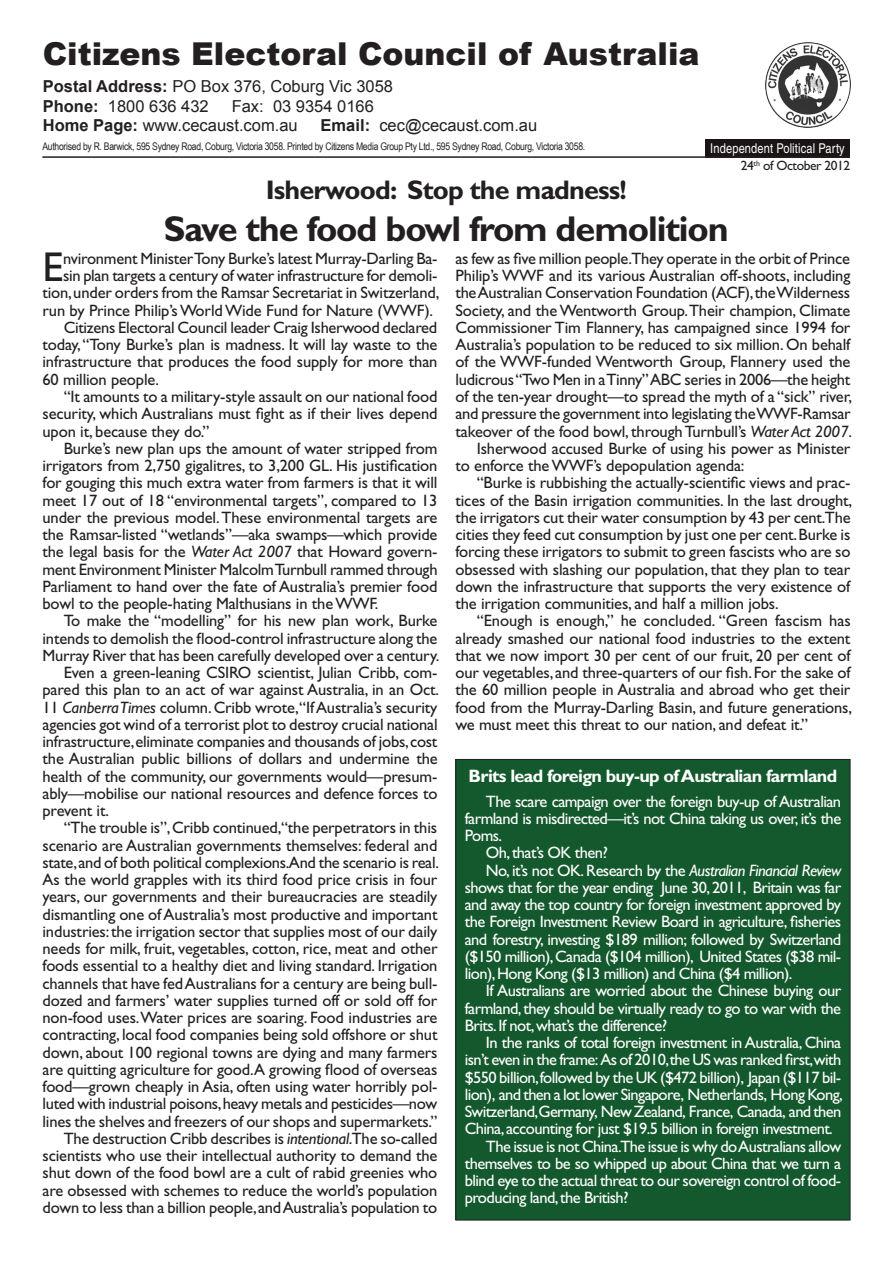
<style>
.page{position:relative;width:893px;height:1263px;background:#fff}
.page>*{position:absolute;margin:0;border:0;box-sizing:border-box;transform-origin:0 0}
.bt1{font:41.85px "Gill Sans";color:#231f20}
.bt1-2{font:700 36px "Gill Sans";letter-spacing:-.03em;color:#231f20}
.hl16{font:900 31.5px "Arial";color:#231f20}
.bt1-3{font:700 27px "Gill Sans";letter-spacing:-.03em;color:#231f20}
.bt1-4{font:700 18px "Gill Sans";letter-spacing:-.035em;color:#fff}
.bt1-5{font:16.5px/17.2px "Gill Sans";letter-spacing:-.01em;color:#231f20;text-align:justify}
.bt1-6{font:16.5px/17.2px "Gill Sans";letter-spacing:-.035em;color:#fff;text-align:justify}
.t1{font:16.5px "Arial";color:#231f20}
.bt1-7{font:condensed 13.5px "Helvetica";letter-spacing:.01em;color:#fff}
.bt1-8{font:13.5px "Gill Sans";letter-spacing:-.03em;color:#231f20}
.t2{font:10.5px "Arial Narrow";letter-spacing:-.025em;color:#231f20}
.s1{font-weight:700}
.s2{font-style:italic}
</style>
<div class="page">
<img style="left:765px;top:43px;width:85px;height:85px">
<div style="left:705px;top:139px;width:145px;height:18px;background:#1a1415"></div>
<hr style="left:42px;top:156px;width:808px;height:2px;background:#231f20">
<div style="left:456px;top:759px;width:394px;height:461px;background:#14592d"></div>
<p class="hl16" style="left:43px;top:31px;width:658px">Citizens Electoral Council of Australia</p>
<p class="t1" style="left:43px;top:75px;width:352px"><span class="s1">Postal Address:</span> PO Box 376, Coburg Vic 3058</p>
<p class="t1" style="left:43px;top:95px;width:168px"><span class="s1">Phone:</span> 1800 636 432</p>
<p class="t1" style="left:232px;top:95px;width:144px">Fax: 03 9354 0166</p>
<p class="t1" style="left:43px;top:114px;width:256px"><span class="s1">Home Page:</span> www.cecaust.com.au</p>
<p class="t1" style="left:321px;top:114px;width:218px"><span class="s1">Email:</span> cec@cecaust.com.au</p>
<p class="t2" style="left:42px;top:138px;width:544px">Authorised by R. Barwick, 595 Sydney Road, Coburg, Victoria 3058. Printed by Citizens Media Group Pty Ltd., 595 Sydney Road, Coburg, Victoria 3058.</p>
<p class="bt1-7" style="left:710px;top:141px;width:136px">Independent Political Party</p>
<p class="bt1-8" style="left:741px;top:158px;width:111px">24<sup>th</sup> of October 2012</p>
<p class="bt1-3" style="left:266px;top:174px;width:363px">Isherwood: Stop the madness!</p>
<p class="bt1-2" style="left:164px;top:207px;width:567px">Save the food bowl from demolition</p>
<p class="bt1" style="left:43px;top:243px;width:22px">E</p>
<p class="bt1-5" style="left:63px;top:250px;width:376px">nvironment Minister Tony Burke’s latest Murray-Darling Ba-</p>
<p class="bt1-5" style="left:63px;top:267px;width:376px">sin plan targets a century of water infrastructure for demoli-</p>
<p class="bt1-5" style="left:43px;top:284px;width:398px">tion, under orders from the Ramsar Secretariat in Switzerland,</p>
<p class="bt1-5" style="left:43px;top:302px;width:392px">run by Prince Philip’s World Wide Fund for Nature (WWF).</p>
<p class="bt1-5" style="left:43px;top:319px;width:396px;text-indent:21px">Citizens Electoral Council leader Craig Isherwood declared today, “Tony Burke’s plan is madness. It will lay waste to the infrastructure that produces the food supply for more than 60 million people.</p>
<p class="bt1-5" style="left:43px;top:388px;width:396px;text-indent:21px">“It amounts to a military-style assault on our national food security, which Australians must fight as if their lives depend upon it, because they do.”</p>
<p class="bt1-5" style="left:43px;top:440px;width:397px;text-indent:21px">Burke’s new plan ups the amount of water stripped from irrigators from 2,750 gigalitres, to 3,200 GL. His justification for gouging this much extra water from farmers is that it will meet 17 out of 18 “environmental targets”, compared to 13 under the previous model. These environmental targets are the Ramsar-listed “wetlands”—aka swamps—which provide the legal basis for the <span class="s2">Water Act 2007</span> that Howard govern&shy;ment Environment Minister Malcolm Turnbull rammed through Parliament to hand over the fate of Australia’s premier food bowl to the people-hating Malthusians in the WWF.</p>
<p class="bt1-5" style="left:43px;top:612px;width:398px;text-align:left;text-indent:21px">To make the “modelling” for his new plan work, Burke intends to demolish the flood-control infrastructure along the<br>Murray River that has been carefully developed over a century.</p>
<p class="bt1-5" style="left:43px;top:664px;width:398px;text-indent:21px">Even a green-leaning CSIRO scientist, Julian Cribb, com&shy;pared this plan to an act of war against Australia, in an Oct.<br>11 <span class="s2">Canberra Times</span> column. Cribb wrote,“If Australia’s security agencies got wind of a terrorist plot to destroy crucial national infrastructure, eliminate companies and thousands of jobs, cost the Australian public billions of dollars and undermine the health of the community, our governments would—presum&shy;ably—mobilise our national resources and defence forces to prevent it.</p>
<p class="bt1-5" style="left:43px;top:819px;width:398px;text-indent:21px">“The trouble is”, Cribb continued,“the perpetrators in this scenario are Australian governments themselves: federal and state, and of both political complexions.And the scenario is real.<br>As the world grapples with its third food price crisis in four years, our governments and their bureaucracies are steadily dismantling one of Australia’s most productive and important industries: the irrigation sector that supplies most of our daily needs for milk, fruit, vegetables, cotton, rice, meat and other foods essential to a healthy diet and living standard. Irrigation channels that have fed Australians for a century are being bull&shy;dozed and farmers’ water supplies turned off or sold off for non-food uses.Water prices are soaring. Food industries are contracting, local food companies being sold offshore or shut down, about 100 regional towns are dying and many farmers are quitting agriculture for good.A growing flood of overseas food—grown cheaply in Asia, often using water horribly pol&shy;luted with industrial poisons, heavy metals and pesticides—now lines the shelves and freezers of our shops and supermarkets.”</p>
<p class="bt1-5" style="left:43px;top:1130px;width:396px;text-indent:21px">The destruction Cribb describes is <span class="s2">intentional</span>.The so-called scientists who use their intellectual authority to demand the shut down of the food bowl are a cult of rabid greenies who are obsessed with schemes to reduce the world’s population down to less than a billion people, and Australia’s population to</p>
<p class="bt1-5" style="left:455px;top:250px;width:398px;text-align:left">as few as five million people.They operate in the orbit of Prince Philip’s WWF and its various Australian off-shoots, including the Australian Conservation Foundation (ACF), the Wilderness Society, and the Wentworth Group.Their champion, Climate Commissioner Tim Flannery, has campaigned since 1994 for Australia’s population to be reduced to six million. On behalf of the WWF-funded Wentworth Group, Flannery used the ludicrous “Two Men in a Tinny” ABC series in 2006—the height of the ten-year drought—to spread the myth of a “sick” river, and pressure the government into legislating the WWF-Ramsar takeover of the food bowl, through Turnbull’s <span class="s2">Water Act 2007</span>.</p>
<p class="bt1-5" style="left:455px;top:440px;width:396px;text-indent:21px">Isherwood accused Burke of using his power as Minister to enforce the WWF’s depopulation agenda:</p>
<p class="bt1-5" style="left:455px;top:474px;width:398px;text-indent:21px">“Burke is rubbishing the actually-scientific views and prac&shy;tices of the Basin irrigation communities. In the last drought, the irrigators cut their water consumption by 43 per cent.The cities they feed cut consumption by just one per cent. Burke is forcing these irrigators to submit to green fascists who are so obsessed with slashing our population, that they plan to tear down the infrastructure that supports the very existence of the irrigation communities, and half a million jobs.</p>
<p class="bt1-5" style="left:455px;top:612px;width:398px;text-indent:21px">“Enough is enough,” he concluded. “Green fascism has already smashed our national food industries to the extent that we now import 30 per cent of our fruit, 20 per cent of our vegetables, and three-quarters of our fish. For the sake of the 60 million people in Australia and abroad who get their food from the Murray-Darling Basin, and future generations, we must meet this threat to our nation, and defeat it.”</p>
<p class="bt1-4" style="left:469px;top:765px;width:370px">Brits lead foreign buy-up of Australian farmland</p>
<p class="bt1-6" style="left:465px;top:792px;width:378px;text-indent:21px">The scare campaign over the foreign buy-up of Australian farmland is misdirected—it’s not China taking us over, it’s the Poms.</p>
<p class="bt1-6" style="left:486px;top:844px;width:123px">Oh, that’s OK then?</p>
<p class="bt1-6" style="left:465px;top:861px;width:378px;text-indent:21px">No, it’s not OK. Research by the <span class="s2">Australian Financial Review </span>shows that for the year ending June 30, 2011, Britain was far and away the top country for foreign investment approved by the Foreign Investment Review Board in agriculture, fisheries and forestry, investing $189 million; followed by Switzerland ($150 million), Canada ($104 million), United States ($38 mil&shy;lion), Hong Kong ($13 million) and China ($4 million).</p>
<p class="bt1-6" style="left:465px;top:982px;width:378px;text-indent:21px">If Australians are worried about the Chinese buying our farmland, they should be virtually ready to go to war with the Brits. If not, what’s the difference?</p>
<p class="bt1-6" style="left:465px;top:1034px;width:380px;text-indent:21px">In the ranks of total foreign investment in Australia, China isn’t even in the frame: As of 2010,the US was ranked first,with $550 billion,followed by the UK ($472 billion), Japan ($117 bil&shy;lion), and then a lot lower Singapore, Netherlands, Hong Kong, Switzerland,Germany, New Zealand, France, Canada, and then China, accounting for just $19.5 billion in foreign investment.</p>
<p class="bt1-6" style="left:465px;top:1137px;width:378px;text-indent:21px">The issue is not China.The issue is why do Australians allow themselves to be so whipped up about China that we turn a blind eye to the actual threat to our sovereign control of food&shy;producing land, the British?</p>
</div>
